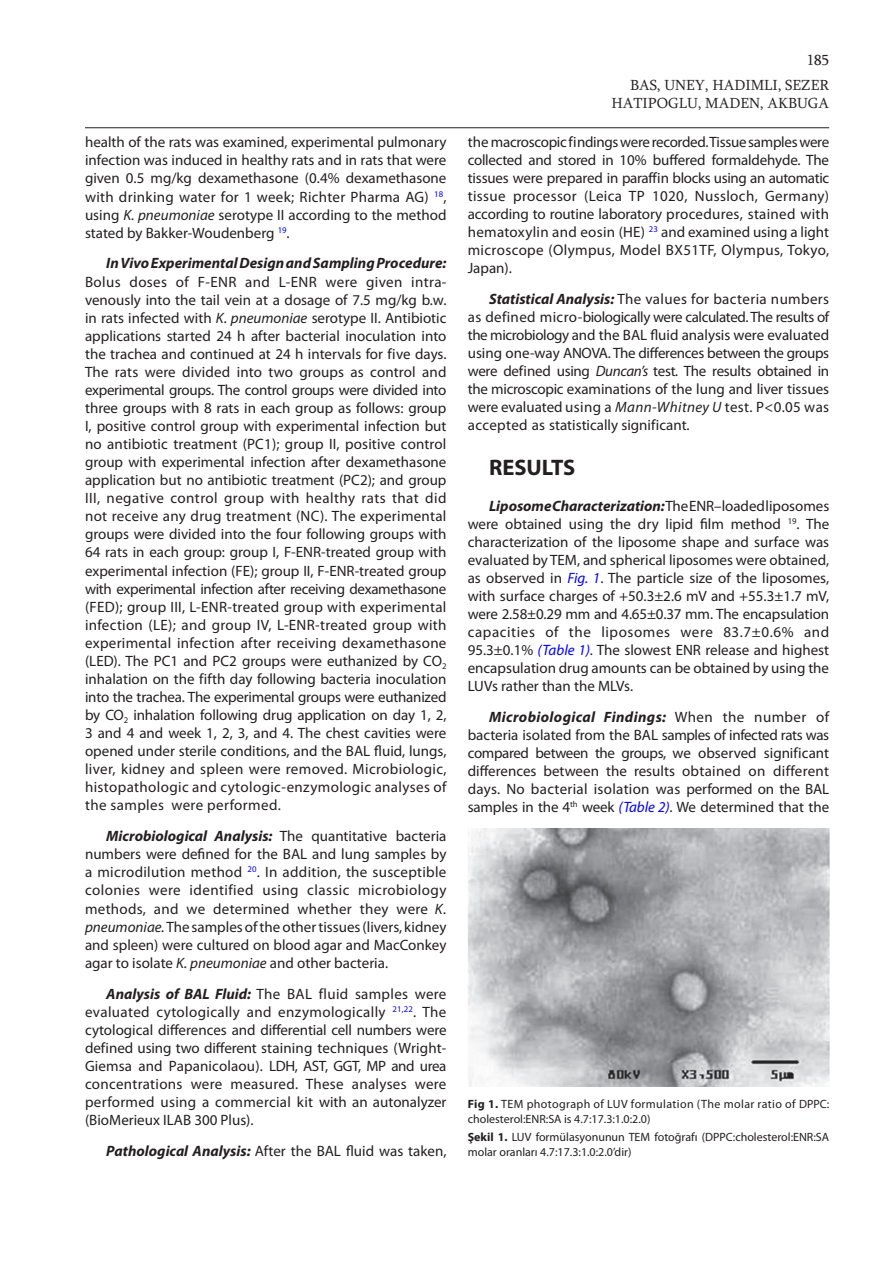
<style>
.page{position:relative;width:893px;height:1263px;background:#fff}
.page>*{position:absolute;margin:0;border:0;box-sizing:border-box;transform-origin:0 0}
.ANA_BASLIK{font:700 22.5px "Myriad Pro";color:#231f20}
.METIN{font:15px/18px "Myriad Pro";color:#231f20;text-align:justify}
.UST_BILGI_SAG{font:15px "Sylfaen";color:#231f20}
.sag_numara{font:15px "Sylfaen";color:#231f20}
.METIN-2{font:12px/14.4px "Myriad Pro";color:#231f20}
.METIN-3{font:12px/14.4px "Myriad Pro";letter-spacing:.025em;color:#231f20}
.s1{font-style:italic}
.s2{font-weight:700;font-style:italic}
.s3{font-style:italic;color:#00f}
.s4{font-weight:700}
</style>
<div class="page">
<hr style="left:85px;top:127px;width:744px;height:1px;background:#231f20">
<img style="left:468px;top:829px;width:361px;height:257px">
<p class="METIN" style="left:85px;top:133px;width:363px">health of the rats was examined, experimental pulmonary infection was induced in healthy rats and in rats that were given 0.5 mg/kg dexamethasone (0.4% dexamethasone with drinking water for 1 week; Richter Pharma AG) <sup>18</sup>, using <span class="s1">K. pneumoniae</span> serotype II according to the method stated by Bakker-Woudenberg <sup>19</sup>.</p>
<p class="METIN" style="left:85px;top:254px;width:363px;text-indent:21px"><span class="s2">In Vivo Experimental Design and Sampling Procedure:<br></span>Bolus doses of F-ENR and L-ENR were given intra&shy;venously into the tail vein at a dosage of 7.5 mg/kg b.w. in rats infected with <span class="s1">K. pneumoniae</span> serotype II. Antibiotic applications started 24 h after bacterial inoculation into the trachea and continued at 24 h intervals for five days.<br>The rats were divided into two groups as control and experimental groups. The control groups were divided into three groups with 8 rats in each group as follows: group I, positive control group with experimental infection but no antibiotic treatment (PC1); group II, positive control group with experimental infection after dexamethasone application but no antibiotic treatment (PC2); and group III, negative control group with healthy rats that did not receive any drug treatment (NC). The experimental groups were divided into the four following groups with 64 rats in each group: group I, F-ENR-treated group with experimental infection (FE); group II, F-ENR-treated group with experimental infection after receiving dexamethasone (FED); group III, L-ENR-treated group with experimental infection (LE); and group IV, L-ENR-treated group with experimental infection after receiving dexamethasone (LED). The PC1 and PC2 groups were euthanized by CO<sub>2 </sub>inhalation on the fifth day following bacteria inoculation into the trachea. The experimental groups were euthanized by CO<sub>2</sub> inhalation following drug application on day 1, 2, 3 and 4 and week 1, 2, 3, and 4. The chest cavities were opened under sterile conditions, and the BAL fluid, lungs, liver, kidney and spleen were removed. Microbiologic, histopathologic and cytologic-enzymologic analyses of the samples were performed.</p>
<p class="METIN" style="left:85px;top:827px;width:363px;text-indent:21px"><span class="s2">Microbiological Analysis:</span> The quantitative bacteria numbers were defined for the BAL and lung samples by a microdilution method <sup>20</sup>. In addition, the susceptible colonies were identified using classic microbiology methods, and we determined whether they were <span class="s1">K. pneumoniae.</span> The samples of the other tissues (livers, kidney and spleen) were cultured on blood agar and MacConkey agar to isolate <span class="s1">K. pneumoniae</span> and other bacteria.</p>
<p class="METIN" style="left:85px;top:984px;width:363px;text-indent:21px"><span class="s2">Analysis of BAL Fluid:</span> The BAL fluid samples were evaluated cytologically and enzymologically <sup>21,22</sup>. The cytological differences and differential cell numbers were defined using two different staining techniques (Wright-Giemsa and Papanicolaou). LDH, AST, GGT, MP and urea concentrations were measured. These analyses were performed using a commercial kit with an autonalyzer (BioMerieux ILAB 300 Plus).</p>
<p class="METIN" style="left:106px;top:1142px;width:342px"><span class="s2">Pathological Analysis:</span> After the BAL fluid was taken,</p>
<p class="sag_numara" style="left:807px;top:50px;width:24px">185</p>
<p class="UST_BILGI_SAG" style="left:630px;top:75px;width:201px">BAS, UNEY, HADIMLI, SEZER</p>
<p class="UST_BILGI_SAG" style="left:611px;top:93px;width:219px">HATIPOGLU, MADEN, AKBUGA</p>
<p class="METIN" style="left:468px;top:133px;width:363px">the macroscopic findings were recorded. Tissue samples were collected and stored in 10% buffered formaldehyde. The tissues were prepared in paraffin blocks using an automatic tissue processor (Leica TP 1020, Nussloch, Germany) according to routine laboratory procedures, stained with hematoxylin and eosin (HE) <sup>23</sup> and examined using a light microscope (Olympus, Model BX51TF, Olympus, Tokyo, Japan).</p>
<p class="METIN" style="left:468px;top:290px;width:363px;text-indent:21px"><span class="s2">Statistical Analysis:</span> The values for bacteria numbers as defined micro-biologically were calculated. The results of the microbiology and the BAL fluid analysis were evaluated using one-way ANOVA. The differences between the groups were defined using <span class="s1">Duncan’s</span> test<span class="s1">.</span> The results obtained in the microscopic examinations of the lung and liver tissues were evaluated using a <span class="s1">Mann-Whitney U</span> test. P&lt;0.05 was accepted as statistically significant.</p>
<p class="ANA_BASLIK" style="left:489px;top:453px;width:88px">RESULTS</p>
<p class="METIN" style="left:468px;top:497px;width:363px;text-indent:21px"><span class="s2">Liposome Characterization:</span> The ENR–loaded liposomes were obtained using the dry lipid film method <sup>19</sup>. The characterization of the liposome shape and surface was evaluated by TEM, and spherical liposomes were obtained, as observed in <span class="s3">Fig. 1</span>. The particle size of the liposomes, with surface charges of +50.3±2.6 mV and +55.3±1.7 mV, were 2.58±0.29 mm and 4.65±0.37 mm. The encapsulation capacities of the liposomes were 83.7±0.6% and 95.3±0.1% <span class="s3">(Table 1)</span>. The slowest ENR release and highest encapsulation drug amounts can be obtained by using the LUVs rather than the MLVs.</p>
<p class="METIN" style="left:468px;top:708px;width:363px;text-indent:21px"><span class="s2">Microbiological Findings:</span> When the number of bacteria isolated from the BAL samples of infected rats was compared between the groups, we observed significant differences between the results obtained on different days. No bacterial isolation was performed on the BAL samples in the 4<sup>th</sup> week <span class="s3">(Table 2)</span>. We determined that the</p>
<p class="METIN-3" style="left:468px;top:1097px;width:363px"><span class="s4">Fig 1.</span> TEM photograph of LUV formulation (The molar ratio of DPPC: cholesterol:ENR:SA is 4.7:17.3:1.0:2.0)</p>
<p class="METIN-2" style="left:468px;top:1130px;width:363px"><span class="s4">Şekil 1.</span> LUV formülasyonunun TEM fotoğrafı (DPPC:cholesterol:ENR:SA molar oranları 4.7:17.3:1.0:2.0’dir)</p>
</div>
